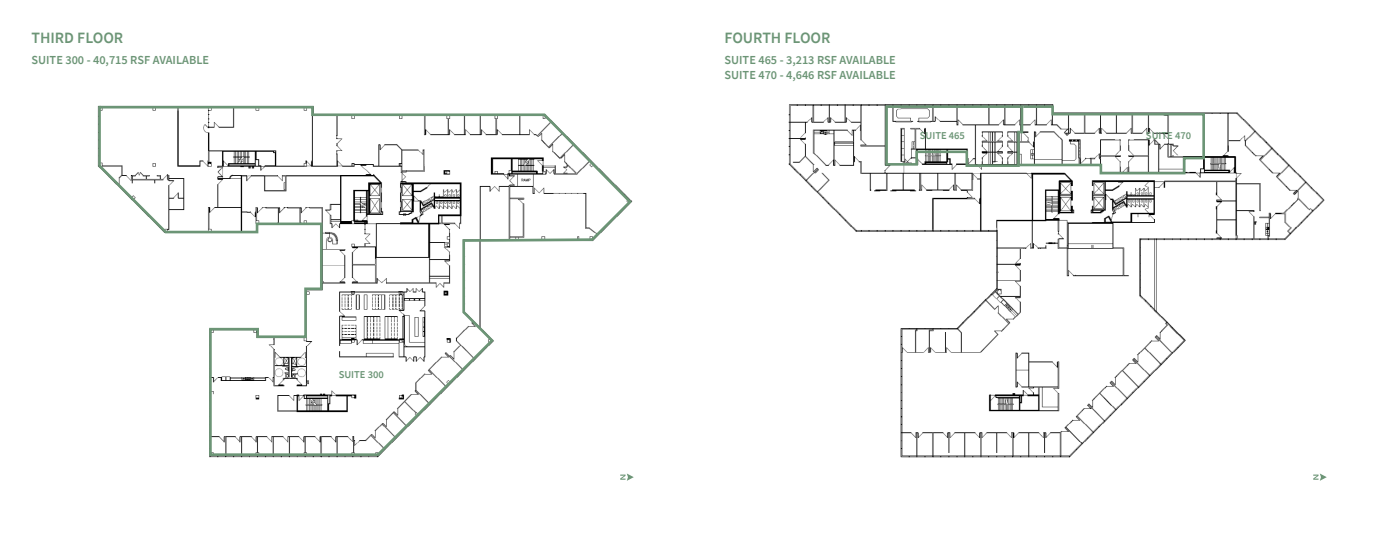
<style>
.page{position:relative;width:1386px;height:536px;background:#fff}
.page>*{position:absolute;margin:0;border:0;box-sizing:border-box;transform-origin:0 0}
.t1{font:600 15.75px "Source Sans Pro";color:#6c9576}
.t2{font:600 12.25px/14.7px "Source Sans Pro";color:#6c9576}
.t3{font:600 10.5px "Source Sans Pro";color:#6c9576}
</style>
<div class="page">
<svg style="left:620px;top:473px;width:14px;height:7px"></svg>
<svg style="left:97px;top:105px;width:536px;height:352px"></svg>
<svg style="left:1313px;top:473px;width:14px;height:7px"></svg>
<img style="left:788px;top:104px;width:537px;height:354px">
<svg style="left:884px;top:104px;width:322px;height:72px"></svg>
<p class="t1" style="left:32px;top:28px;width:93px">THIRD FLOOR</p>
<p class="t2" style="left:32px;top:53px;width:179px">SUITE 300 - 40,715 RSF AVAILABLE</p>
<p class="t3" style="left:339px;top:367px;width:47px">SUITE 300</p>
<p class="t1" style="left:724px;top:28px;width:108px">FOURTH FLOOR</p>
<p class="t2" style="left:724px;top:53px;width:173px">SUITE 465 - 3,213 RSF AVAILABLE<br>SUITE 470 - 4,646 RSF AVAILABLE</p>
<p class="t3" style="left:920px;top:129px;width:47px">SUITE 465</p>
<p class="t3" style="left:1146px;top:129px;width:47px">SUITE 470</p>
</div>
